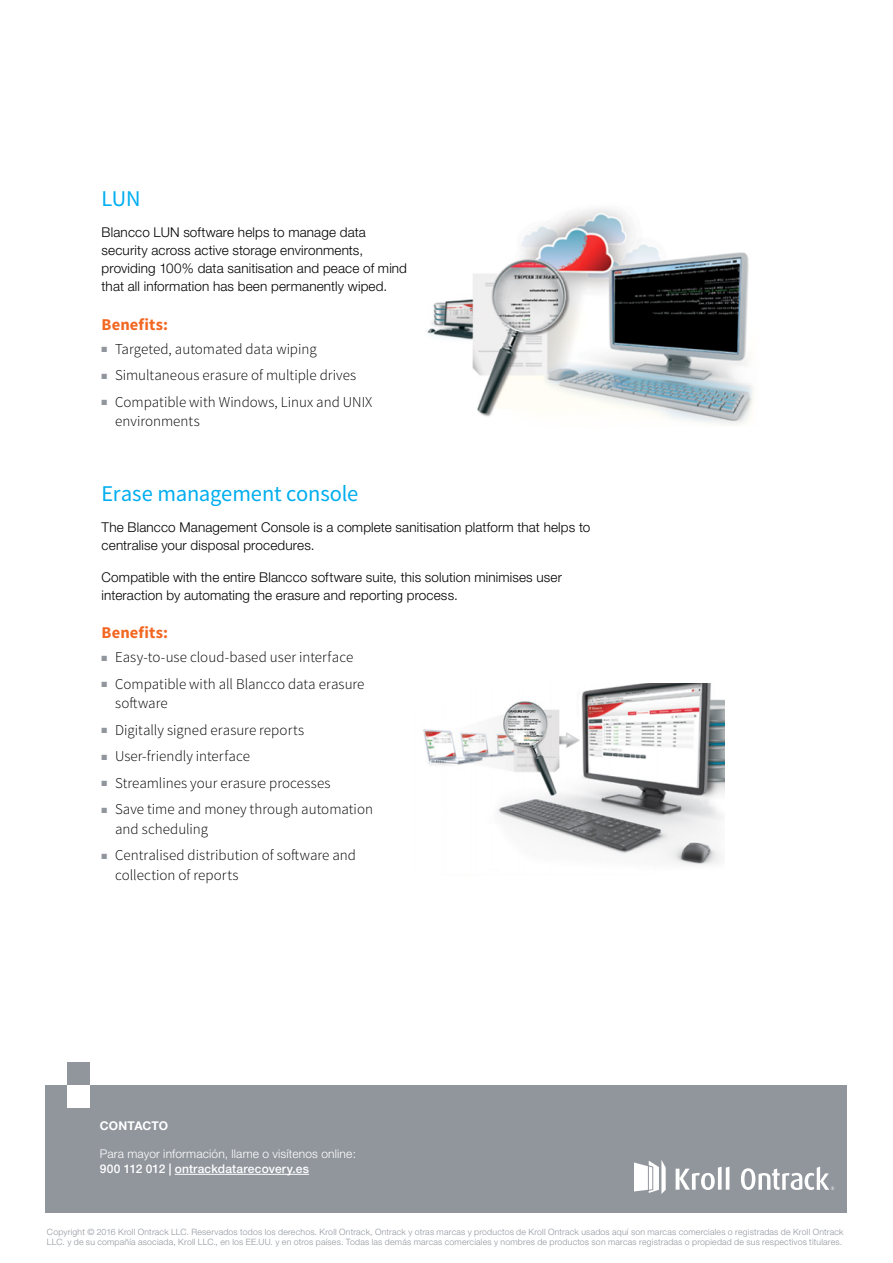
<style>
.page{position:relative;width:893px;height:1263px;background:#fff}
.page>*{position:absolute;margin:0;border:0;box-sizing:border-box;transform-origin:0 0}
.t1{font:22.5px "Source Sans Pro";letter-spacing:-.01em;color:#00aeef}
.t2{font:700 16.5px "Source Sans Pro";letter-spacing:.005em;color:#f26722}
.t3{font:300 15px/19.5px "Source Sans Pro";color:#000}
.t4{font:300 13.5px/18px "Helvetica Neue";letter-spacing:.01em;color:#000}
.t5{font:300 12px "Helvetica Neue";letter-spacing:.015em;color:#fff}
.t6{font:500 12px "Helvetica Neue LT Std";letter-spacing:.015em;color:#fff}
.t7{font:700 12px "Helvetica Neue LT";letter-spacing:.015em;color:#fff}
.t8{font:300 8.7px/10.5px "Helvetica Neue";letter-spacing:.025em;color:#91969d}
.s1{color:#91969d}
</style>
<div class="page">
<div style="left:46px;top:1085px;width:801px;height:127px;background:#91969d"></div>
<div style="left:67px;top:1062px;width:23px;height:23px;background:#91969d"></div>
<div style="left:67px;top:1085px;width:23px;height:23px;background:#fff"></div>
<svg style="left:676px;top:1166px;width:53px;height:24px"></svg>
<svg style="left:741px;top:1166px;width:93px;height:24px"></svg>
<svg style="left:634px;top:1160px;width:32px;height:34px"></svg>
<img style="left:423px;top:683px;width:301px;height:182px">
<img style="left:427px;top:208px;width:326px;height:217px">
<hr style="left:175px;top:1174px;width:134px;height:1px;background:#fff">
<h1 class="t1" style="left:102px;top:184px;width:40px">LUN</h1>
<p class="t4" style="left:102px;top:223px;width:307px">Blancco LUN software helps to manage data security across active storage environments, providing 100% data sanitisation and peace of mind that all information has been permanently wiped.</p>
<p class="t2" style="left:102px;top:314px;width:68px">Benefits:</p>
<p class="t3" style="left:102px;top:339px;width:217px"><span class="s1">■</span> Targeted, automated data wiping</p>
<p class="t3" style="left:102px;top:366px;width:256px"><span class="s1">■</span> Simultaneous erasure of multiple drives</p>
<p class="t3" style="left:115px;top:392px;width:259px;text-indent:-14px"><span class="s1">■</span> Compatible with Windows, Linux and UNIX environments</p>
<h1 class="t1" style="left:102px;top:479px;width:258px">Erase management console</h1>
<p class="t4" style="left:102px;top:518px;width:490px">The Blancco Management Console is a complete sanitisation platform that helps to centralise your disposal procedures.</p>
<p class="t4" style="left:102px;top:568px;width:462px">Compatible with the entire Blancco software suite, this solution minimises user interaction by automating the erasure and reporting process.</p>
<p class="t2" style="left:102px;top:622px;width:68px">Benefits:</p>
<p class="t3" style="left:102px;top:647px;width:253px"><span class="s1">■</span> Easy-to-use cloud-based user interface</p>
<p class="t3" style="left:115px;top:674px;width:251px;text-indent:-14px"><span class="s1">■</span> Compatible with all Blancco data erasure software</p>
<p class="t3" style="left:102px;top:720px;width:204px"><span class="s1">■</span> Digitally signed erasure reports</p>
<p class="t3" style="left:102px;top:746px;width:150px"><span class="s1">■</span> User-friendly interface</p>
<p class="t3" style="left:102px;top:773px;width:230px"><span class="s1">■</span> Streamlines your erasure processes</p>
<p class="t3" style="left:115px;top:799px;width:259px;text-indent:-14px"><span class="s1">■</span> Save time and money through automation and scheduling</p>
<p class="t3" style="left:115px;top:846px;width:242px;text-indent:-14px"><span class="s1">■</span> Centralised distribution of software and collection of reports</p>
<p class="t7" style="left:100px;top:1118px;width:70px">CONTACTO</p>
<p class="t5" style="left:100px;top:1146px;width:258px">Para mayor información, llame o visítenos online:</p>
<p class="t6" style="left:100px;top:1162px;width:211px">900 112 012 | ontrackdatarecovery.es</p>
<p class="t8" style="left:47px;top:1226px;width:798px">Copyright © 2016 Kroll Ontrack LLC. Reservados todos los derechos. Kroll Ontrack, Ontrack y otras marcas y productos de Kroll Ontrack usados aquí son marcas comerciales o registradas de Kroll Ontrack<br>LLC. y de su compañía asociada, Kroll LLC., en los EE.UU. y en otros países. Todas las demás marcas comerciales y nombres de productos son marcas registradas o propiedad de sus respectivos titulares.</p>
</div>
